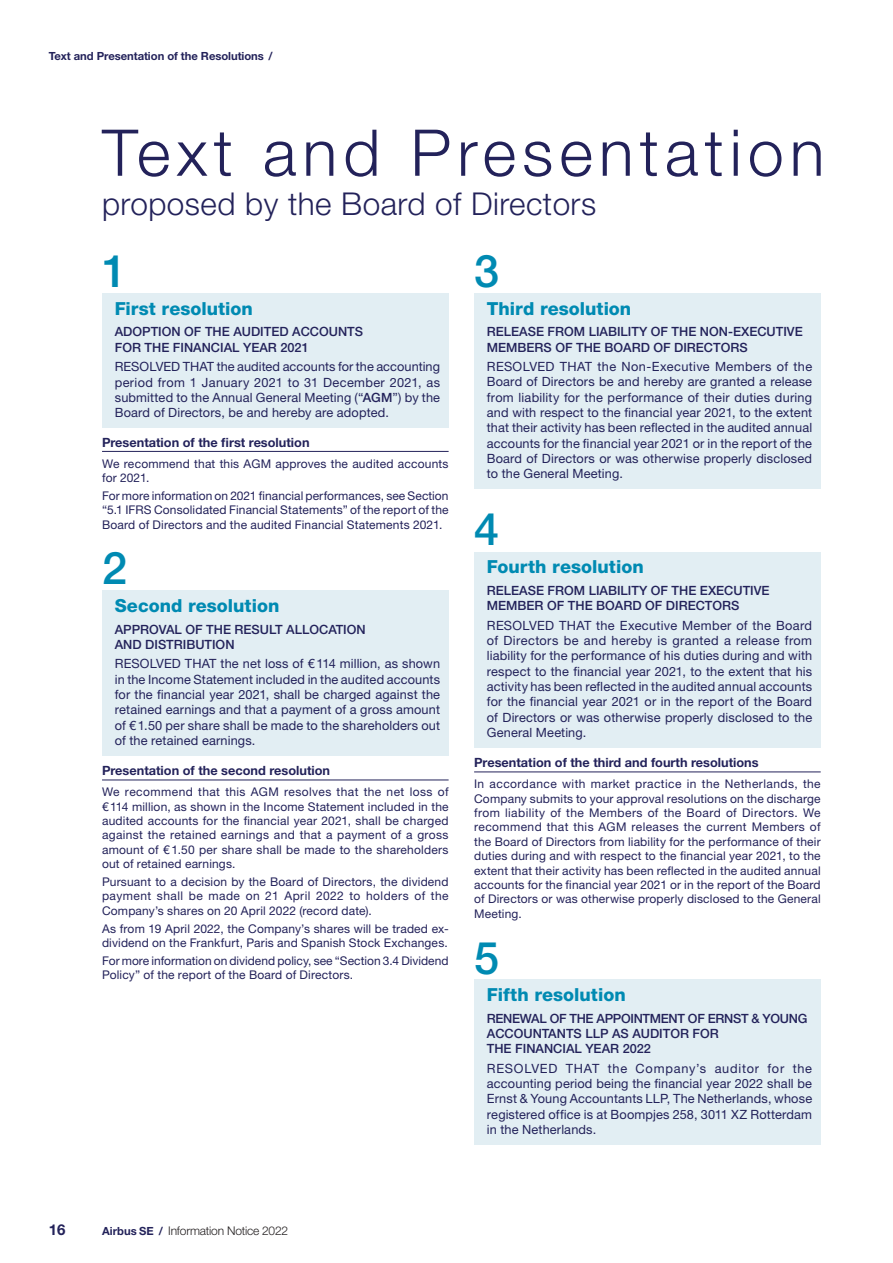
<style>
.page{position:relative;width:893px;height:1263px;background:#fff}
.page>*{position:absolute;margin:0;border:0;box-sizing:border-box;transform-origin:0 0}
.t1{font:300 64.5px "Helvetica Neue LT Std";letter-spacing:.095em;color:#23225a}
.t2{font:500 45px "Helvetica Neue LT Std";color:#008ab2}
.t3{font:300 31.5px "Helvetica Neue LT Std";letter-spacing:.015em;color:#23225a}
.t4{font:800 18px "Helvetica Neue LT Std";color:#008ab2}
.t5{font:700 15px "Helvetica Neue LT Std";color:#23225a}
.t6{font:12.75px/15.3px "Helvetica Neue LT Std";letter-spacing:.01em;color:#23225a;text-align:justify}
.t7{font:500 12.75px/15.3px "Helvetica Neue LT Std";color:#23225a}
.t8{font:700 12.75px "Helvetica Neue LT Std";color:#23225a}
.t9{font:12px/14.4px "Helvetica Neue LT Std";letter-spacing:.015em;color:#23225a;text-align:justify}
.t10{font:300 12px "Helvetica Neue LT Pro";letter-spacing:-.015em;color:#231f20}
.t11{font:700 11.25px "Helvetica Neue LT Std";letter-spacing:-.005em;color:#23225a}
.s1{font-weight:500}
.s2{font-family:"Helvetica Neue LT Std";font-weight:700;font-size:11.25px;color:#23225a}
</style>
<div class="page">
<hr style="left:102px;top:451px;width:347px;height:1px;background:#23225a">
<hr style="left:102px;top:780px;width:347px;height:1px;background:#23225a">
<div style="left:102px;top:293px;width:347px;height:135px;background:#e2eef3"></div>
<div style="left:102px;top:590px;width:347px;height:165px;background:#e2eef3"></div>
<hr style="left:474px;top:772px;width:347px;height:1px;background:#23225a">
<div style="left:474px;top:293px;width:347px;height:196px;background:#e2eef3"></div>
<div style="left:474px;top:552px;width:347px;height:195px;background:#e2eef3"></div>
<div style="left:474px;top:980px;width:347px;height:165px;background:#e2eef3"></div>
<p class="t11" style="left:49px;top:52px;width:225px">Text and Presentation of the Resolutions /</p>
<h1 class="t1" style="left:102px;top:128px;width:724px">Text and Presentation</h1>
<h3 class="t3" style="left:102px;top:192px;width:496px">proposed by the Board of Directors</h3>
<h2 class="t2" style="left:102px;top:254px;width:27px">1</h2>
<h2 class="t2" style="left:474px;top:254px;width:27px">3</h2>
<h3 class="t4" style="left:487px;top:301px;width:146px">Third resolution</h3>
<p class="t7" style="left:487px;top:325px;width:317px">RELEASE FROM LIABILITY OF THE NON-EXECUTIVE<br>MEMBERS OF THE BOARD OF DIRECTORS</p>
<p class="t6" style="left:487px;top:360px;width:327px">RESOLVED THAT the Non-Executive Members of the Board of Directors be and hereby are granted a release from liability for the performance of their duties during and with respect to the financial year 2021, to the extent that their activity has been reflected in the audited annual accounts for the financial year 2021 or in the report of the Board of Directors or was otherwise properly disclosed to the General Meeting.</p>
<h2 class="t2" style="left:474px;top:512px;width:27px">4</h2>
<h3 class="t4" style="left:487px;top:560px;width:158px">Fourth resolution</h3>
<p class="t7" style="left:487px;top:584px;width:284px">RELEASE FROM LIABILITY OF THE EXECUTIVE<br>MEMBER OF THE BOARD OF DIRECTORS</p>
<p class="t6" style="left:487px;top:619px;width:327px">RESOLVED THAT the Executive Member of the Board of Directors be and hereby is granted a release from liability for the performance of his duties during and with respect to the financial year 2021, to the extent that his activity has been reflected in the audited annual accounts for the financial year 2021 or in the report of the Board of Directors or was otherwise properly disclosed to the General Meeting.</p>
<p class="t8" style="left:474px;top:758px;width:286px">Presentation of the third and fourth resolutions</p>
<p class="t9" style="left:474px;top:778px;width:348px">In accordance with market practice in the Netherlands, the Company submits to your approval resolutions on the discharge from liability of the Members of the Board of Directors. We recommend that this AGM releases the current Members of the Board of Directors from liability for the performance of their duties during and with respect to the financial year 2021, to the extent that their activity has been reflected in the audited annual accounts for the financial year 2021 or in the report of the Board of Directors or was otherwise properly disclosed to the General Meeting.</p>
<h2 class="t2" style="left:474px;top:940px;width:27px">5</h2>
<h3 class="t4" style="left:487px;top:988px;width:140px">Fifth resolution</h3>
<p class="t7" style="left:487px;top:1012px;width:322px">RENEWAL OF THE APPOINTMENT OF ERNST &amp; YOUNG<br>ACCOUNTANTS LLP AS AUDITOR FOR<br>THE FINANCIAL YEAR 2022</p>
<p class="t6" style="left:487px;top:1062px;width:327px">RESOLVED THAT the Company’s auditor for the accounting period being the financial year 2022 shall be Ernst &amp; Young Accountants LLP, The Netherlands, whose registered office is at Boompjes 258, 3011 XZ Rotterdam in the Netherlands.</p>
<h3 class="t4" style="left:115px;top:302px;width:140px">First resolution</h3>
<p class="t7" style="left:115px;top:326px;width:250px">ADOPTION OF THE AUDITED ACCOUNTS<br>FOR THE FINANCIAL YEAR 2021</p>
<p class="t6" style="left:115px;top:361px;width:327px">RESOLVED THAT the audited accounts for the accounting period from 1 January 2021 to 31 December 2021, as submitted to the Annual General Meeting (“<span class="s1">AGM</span>”) by the Board of Directors, be and hereby are adopted.</p>
<p class="t8" style="left:102px;top:438px;width:209px">Presentation of the first resolution</p>
<p class="t9" style="left:102px;top:458px;width:348px">We recommend that this AGM approves the audited accounts for 2021.</p>
<p class="t9" style="left:102px;top:490px;width:348px">For more information on 2021 financial performances, see Section “5.1 IFRS Consolidated Financial Statements” of the report of the Board of Directors and the audited Financial Statements 2021.</p>
<h2 class="t2" style="left:102px;top:551px;width:27px">2</h2>
<h3 class="t4" style="left:115px;top:599px;width:166px">Second resolution</h3>
<p class="t7" style="left:115px;top:623px;width:252px">APPROVAL OF THE RESULT ALLOCATION<br>AND DISTRIBUTION</p>
<p class="t6" style="left:115px;top:658px;width:327px">RESOLVED THAT the net loss of € 114 million, as shown in the Income Statement included in the audited accounts for the financial year 2021, shall be charged against the retained earnings and that a payment of a gross amount of € 1.50 per share shall be made to the shareholders out of the retained earnings.</p>
<p class="t8" style="left:102px;top:766px;width:230px">Presentation of the second resolution</p>
<p class="t9" style="left:102px;top:786px;width:348px">We recommend that this AGM resolves that the net loss of € 114 million, as shown in the Income Statement included in the audited accounts for the financial year 2021, shall be charged against the retained earnings and that a payment of a gross amount of € 1.50 per share shall be made to the shareholders out of retained earnings.</p>
<p class="t9" style="left:102px;top:876px;width:348px">Pursuant to a decision by the Board of Directors, the dividend payment shall be made on 21 April 2022 to holders of the Company’s shares on 20 April 2022 (record date).</p>
<p class="t9" style="left:102px;top:922px;width:348px">As from 19 April 2022, the Company’s shares will be traded ex&shy;dividend on the Frankfurt, Paris and Spanish Stock Exchanges.</p>
<p class="t9" style="left:102px;top:955px;width:348px">For more information on dividend policy, see “Section 3.4 Dividend<br>Policy” of the report of the Board of Directors.</p>
<p class="t5" style="left:49px;top:1224px;width:18px">16</p>
<p class="t10" style="left:102px;top:1226px;width:188px"><span class="s2">Airbus SE /</span> Information Notice 2022</p>
</div>
